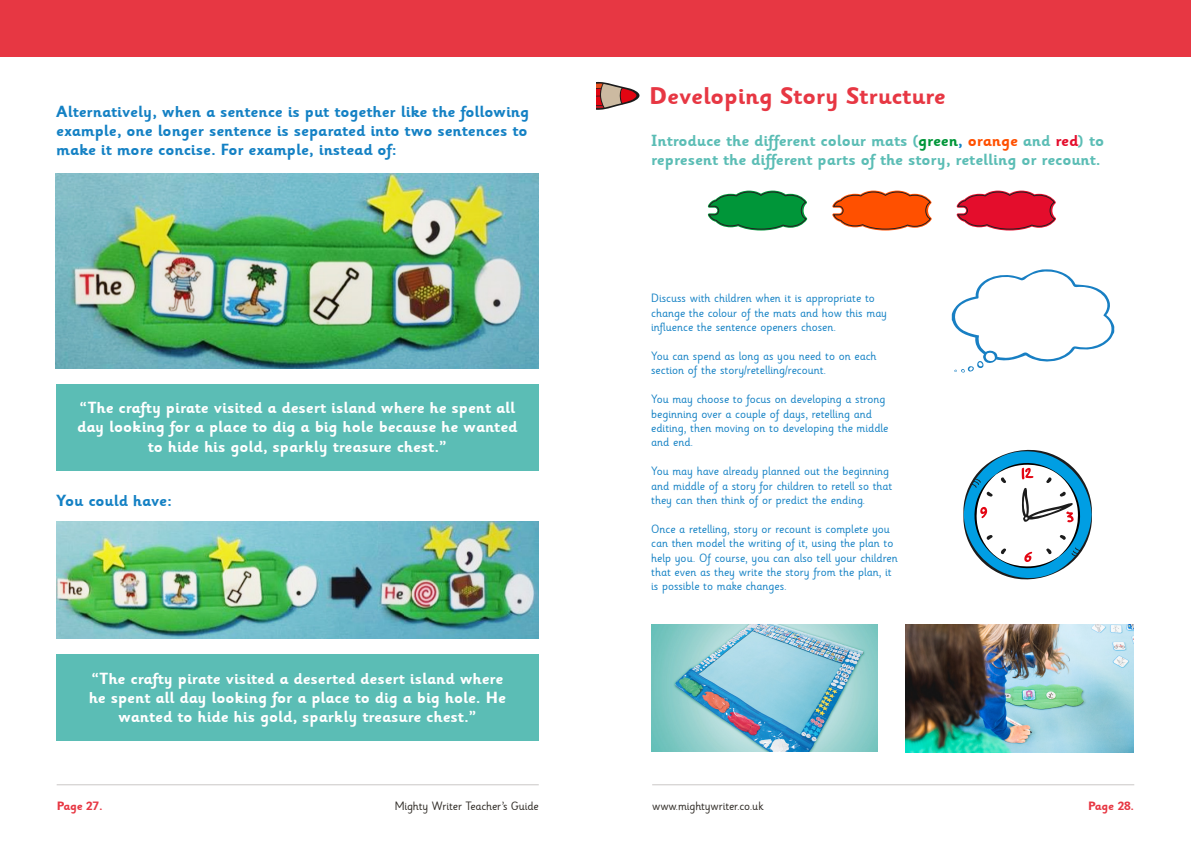
<style>
.page{position:relative;width:1191px;height:842px;background:#fff}
.page>*{position:absolute;margin:0;border:0;box-sizing:border-box;transform-origin:0 0}
.t1{font:700 24px "Sassoon Infant Rg";color:#e73743}
.t2{font:700 16px/19.2px "Sassoon Infant Rg";color:#fff;text-align:center}
.t3{font:700 16px/19.2px "Sassoon Infant Rg";color:#1481c4;text-align:justify}
.t4{font:700 16px/19.2px "Sassoon Infant Rg";color:#5bbdb5}
.t5{font:12px/14.4px "Sassoon Infant Rg";color:#1481c4}
.t6{font:12px "Sassoon Infant Rg";letter-spacing:-.01em;color:#2e2a25}
.t7{font:700 12px "Sassoon Infant Rg";letter-spacing:-.01em;color:#e73743}
.s1{color:#009639}
.s2{color:#1481c4}
.s3{color:#ff5000}
.s4{color:#e40d2c}
</style>
<div class="page">
<hr style="left:57px;top:784px;width:482px;height:1px;background:#cac7c6">
<hr style="left:652px;top:784px;width:482px;height:1px;background:#cac7c6">
<div style="left:0;top:0;width:595px;height:57px;background:#e73743"></div>
<div style="left:595px;top:0;width:596px;height:57px;background:#e73743"></div>
<div style="left:56px;top:384px;width:482px;height:87px;background:#5bbdb5"></div>
<div style="left:56px;top:655px;width:482px;height:86px;background:#5bbdb5"></div>
<img style="left:56px;top:174px;width:483px;height:195px">
<img style="left:56px;top:522px;width:482px;height:117px">
<svg style="left:708px;top:191px;width:99px;height:39px"></svg>
<svg style="left:832px;top:191px;width:100px;height:39px"></svg>
<svg style="left:956px;top:191px;width:100px;height:39px"></svg>
<svg style="left:951px;top:269px;width:163px;height:103px"></svg>
<img style="left:652px;top:624px;width:225px;height:127px">
<img style="left:905px;top:624px;width:229px;height:128px">
<svg style="left:963px;top:450px;width:128px;height:129px"></svg>
<svg style="left:596px;top:82px;width:43px;height:28px"></svg>
<h2 class="t3" style="left:56px;top:102px;width:474px">Alternatively, when a sentence is put together like the following example, one longer sentence is separated into two sentences to make it more concise. For example, instead of:</h2>
<h2 class="t2" style="left:77px;top:399px;width:442px">“The crafty pirate visited a desert island where he spent all day looking for a place to dig a big hole because he wanted to hide his gold, sparkly treasure chest.”</h2>
<h2 class="t3" style="left:56px;top:491px;width:117px">You could have:</h2>
<h2 class="t2" style="left:89px;top:669px;width:419px">“The crafty pirate visited a deserted desert island where he spent all day looking for a place to dig a big hole. He wanted to hide his gold, sparkly treasure chest.”</h2>
<h1 class="t1" style="left:649px;top:82px;width:298px">Developing Story Structure</h1>
<h2 class="t4" style="left:651px;top:132px;width:454px">Introduce the different colour mats (<span class="s1">green</span><span class="s2">,</span> <span class="s3">orange</span> and <span class="s4">red</span>) to represent the different parts of the story, retelling or recount.</h2>
<p class="t5" style="left:651px;top:292px;width:237px">Discuss with children when it is appropriate to change the colour of the mats and how this may influence the sentence openers chosen.</p>
<p class="t5" style="left:651px;top:349px;width:227px">You can spend as long as you need to on each section of the story/retelling/recount.</p>
<p class="t5" style="left:651px;top:392px;width:239px">You may choose to focus on developing a strong beginning over a couple of days, retelling and editing, then moving on to developing the middle and end.</p>
<p class="t5" style="left:651px;top:464px;width:243px">You may have already planned out the beginning and middle of a story for children to retell so that they can then think of or predict the ending.</p>
<p class="t5" style="left:651px;top:522px;width:248px">Once a retelling, story or recount is complete you can then model the writing of it, using the plan to help you. Of course, you can also tell your children that even as they write the story from the plan, it is possible to make changes.</p>
<p class="t7" style="left:57px;top:799px;width:48px">Page 27.</p>
<p class="t6" style="left:395px;top:799px;width:145px">Mighty Writer Teacher’s Guide</p>
<p class="t6" style="left:652px;top:799px;width:113px">www.mightywriter.co.uk</p>
<p class="t7" style="left:1088px;top:799px;width:48px">Page 28.</p>
</div>
